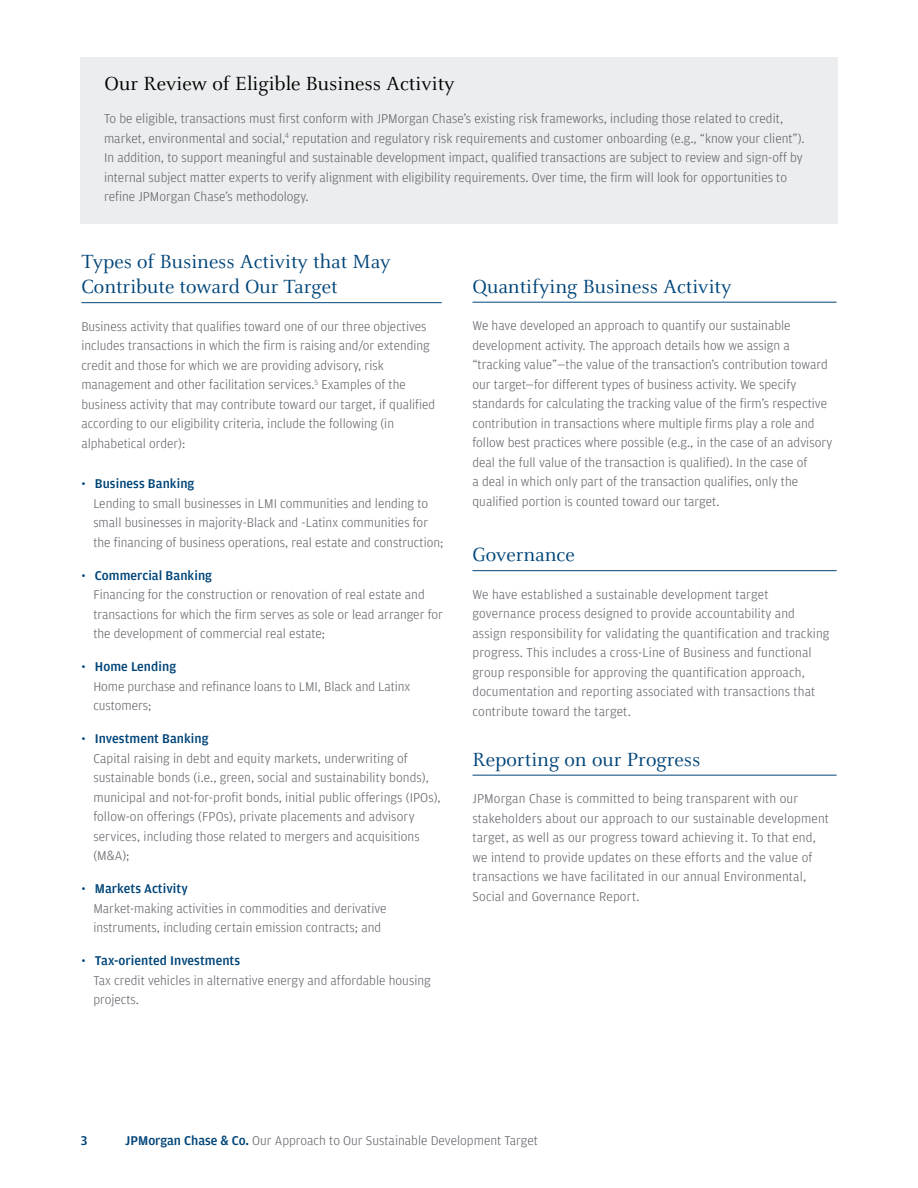
<style>
.page{position:relative;width:918px;height:1188px;background:#fff}
.page>*{position:absolute;margin:0;border:0;box-sizing:border-box;transform-origin:0 0}
.t1{font:21px/25.2px "Celeste OT";color:#004579}
.t2{font:21px "Celeste OT";color:#000}
.t3{font:300 13.5px/19.5px "Amplitude";color:#61646a}
.t4{font:500 13.5px "Amplitude";color:#004579}
.s1{color:#004579}
.s2{font-weight:500;color:#004579}
</style>
<div class="page">
<hr style="left:81px;top:302px;width:361px;height:1px;background:#004579">
<hr style="left:472px;top:302px;width:365px;height:1px;background:#004579">
<hr style="left:472px;top:570px;width:365px;height:1px;background:#004579">
<hr style="left:472px;top:775px;width:365px;height:1px;background:#004579">
<div style="left:81px;top:57px;width:757px;height:167px;background:#ebedee"></div>
<h1 class="t2" style="left:105px;top:72px;width:352px">Our Review of Eligible Business Activity</h1>
<p class="t3" style="left:104px;top:109px;width:702px">To be eligible, transactions must first conform with JPMorgan Chase’s existing risk frameworks, including those related to credit, market, environmental and social,<sup>4</sup> reputation and regulatory risk requirements and customer onboarding (e.g., “know your client”).<br>In addition, to support meaningful and sustainable development impact, qualified transactions are subject to review and sign-off by internal subject matter experts to verify alignment with eligibility requirements. Over time, the firm will look for opportunities to refine JPMorgan Chase’s methodology.</p>
<h1 class="t1" style="left:81px;top:249px;width:310px">Types of Business Activity that May<br>Contribute toward Our Target</h1>
<p class="t3" style="left:81px;top:317px;width:355px">Business activity that qualifies toward one of our three objectives includes transactions in which the firm is raising and/or extending credit and those for which we are providing advisory, risk management and other facilitation services.<sup>5</sup> Examples of the business activity that may contribute toward our target, if qualified according to our eligibility criteria, include the following (in alphabetical order):</p>
<p class="t3" style="left:93px;top:474px;width:352px;text-indent:-12px"><span class="s1">•</span> <span class="s2">Business Banking<br></span>Lending to small businesses in LMI communities and lending to small businesses in majority-Black and -Latinx communities for the financing of business operations, real estate and construction;</p>
<p class="t3" style="left:93px;top:565px;width:351px;text-indent:-12px"><span class="s1">•</span> <span class="s2">Commercial Banking<br></span>Financing for the construction or renovation of real estate and transactions for which the firm serves as sole or lead arranger for the development of commercial real estate;</p>
<p class="t3" style="left:93px;top:657px;width:318px;text-indent:-12px"><span class="s1">•</span> <span class="s2">Home Lending<br></span>Home purchase and refinance loans to LMI, Black and Latinx customers;</p>
<p class="t3" style="left:93px;top:729px;width:349px;text-indent:-12px"><span class="s1">•</span> <span class="s2">Investment Banking<br></span>Capital raising in debt and equity markets, underwriting of sustainable bonds (i.e., green, social and sustainability bonds), municipal and not-for-profit bonds, initial public offerings (IPOs), follow-on offerings (FPOs), private placements and advisory services, including those related to mergers and acquisitions (M&amp;A);</p>
<p class="t3" style="left:93px;top:879px;width:295px;text-indent:-12px"><span class="s1">•</span> <span class="s2">Markets Activity<br></span>Market-making activities in commodities and derivative instruments, including certain emission contracts; and</p>
<p class="t3" style="left:93px;top:951px;width:339px;text-indent:-12px"><span class="s1">•</span> <span class="s2">Tax-oriented Investments<br></span>Tax credit vehicles in alternative energy and affordable housing projects.</p>
<h1 class="t1" style="left:472px;top:274px;width:261px">Quantifying Business Activity</h1>
<p class="t3" style="left:472px;top:316px;width:361px">We have developed an approach to quantify our sustainable development activity. The approach details how we assign a “tracking value”—the value of the transaction’s contribution toward our target—for different types of business activity. We specify standards for calculating the tracking value of the firm’s respective contribution in transactions where multiple firms play a role and follow best practices where possible (e.g., in the case of an advisory deal the full value of the transaction is qualified). In the case of<br>a deal in which only part of the transaction qualifies, only the qualified portion is counted toward our target.</p>
<h1 class="t1" style="left:472px;top:543px;width:104px">Governance</h1>
<p class="t3" style="left:472px;top:585px;width:358px">We have established a sustainable development target governance process designed to provide accountability and assign responsibility for validating the quantification and tracking progress. This includes a cross-Line of Business and functional group responsible for approving the quantification approach, documentation and reporting associated with transactions that contribute toward the target.</p>
<h1 class="t1" style="left:472px;top:747px;width:229px">Reporting on our Progress</h1>
<p class="t3" style="left:472px;top:789px;width:358px">JPMorgan Chase is committed to being transparent with our stakeholders about our approach to our sustainable development target, as well as our progress toward achieving it. To that end, we intend to provide updates on these efforts and the value of transactions we have facilitated in our annual Environmental, Social and Governance Report.</p>
<p class="t4" style="left:81px;top:1133px;width:8px">3</p>
<p class="t3" style="left:125px;top:1130px;width:414px"><span class="s2">JPMorgan Chase &amp; Co.</span> Our Approach to Our Sustainable Development Target</p>
</div>
